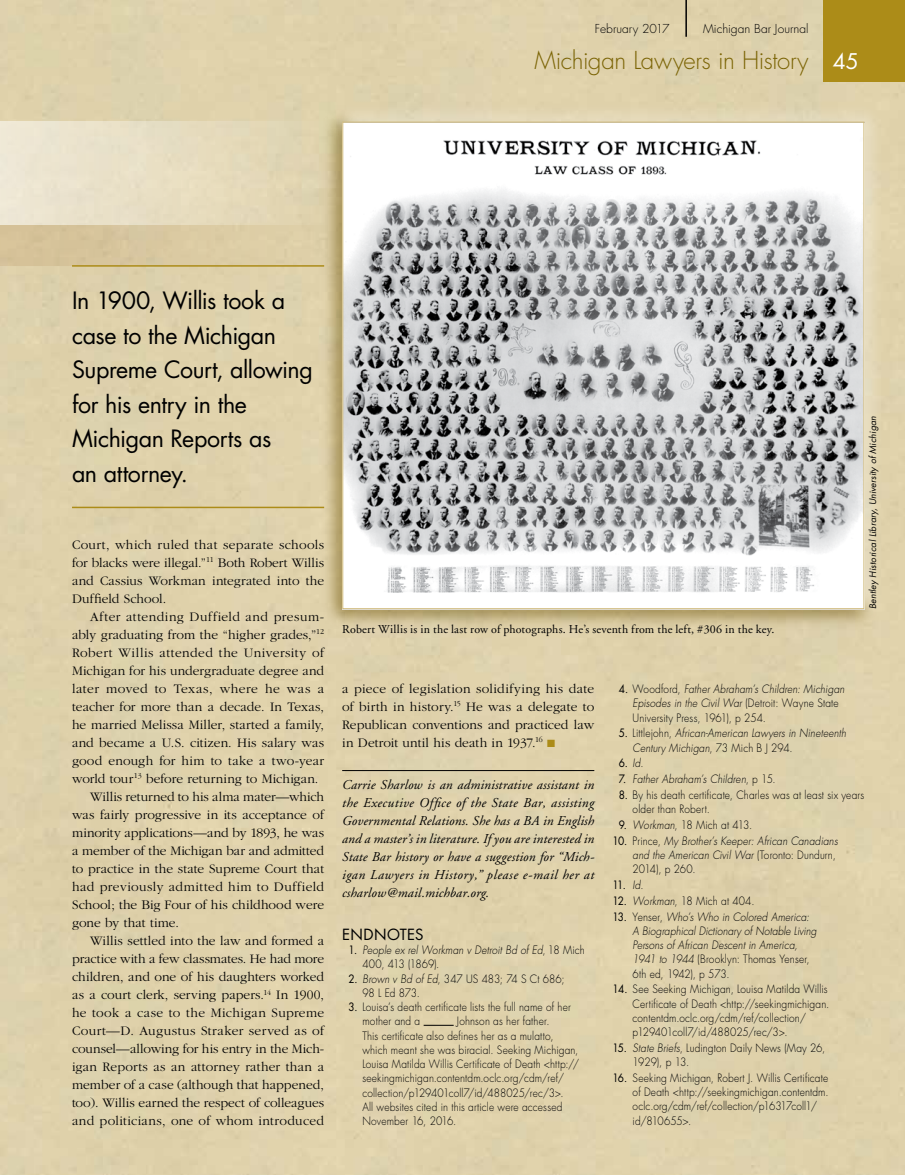
<style>
.page{position:relative;width:905px;height:1175px;background:#fff}
.page>*{position:absolute;margin:0;border:0;box-sizing:border-box;transform-origin:0 0}
.t1{font:300 24px "Futura";letter-spacing:-.02em;color:#7b6405}
.t2{font:23.25px/34.5px "Futura";letter-spacing:-.02em;color:#000}
.t3{font:15px "Futura";letter-spacing:.025em;color:#000}
.t4{font:300 13.5px/18px "Garamond";letter-spacing:.01em;color:#000;text-align:justify}
.t5{font:italic 13.5px/18px "Adobe Garamond";letter-spacing:.035em;color:#000;text-align:justify}
.t6{font:300 13.5px "Garamond";letter-spacing:.035em;color:#000}
.t7{font:300 13.5px "Garamond";letter-spacing:-.01em;color:#000}
.t8{font:300 13.5px "Garamond";letter-spacing:.03em;color:#000}
.t9{font:12px "Adobe Garamond";letter-spacing:.015em;color:#000}
.t10{font:300 12px "Futura";color:#000}
.t11{font:300 11.25px/14.2px "Futura";letter-spacing:.015em;color:#000;scale:.9 1}
.t12{font:italic 300 11.25px/14.2px "Futura";letter-spacing:.015em;color:#000;scale:.9 1}
.t13{font:300 11.25px/14.2px "Futura";letter-spacing:-.01em;color:#000;scale:.9 1}
.t14{font:11.25px "Futura";color:#000;scale:.9 1}
.t15{font:italic 9px "Futura";letter-spacing:.015em;color:#000}
.s1{font-weight:400;font-size:21px;color:#fff}
.s2{color:#ac8c18}
.s3{font-weight:400;font-style:normal}
.s4{font-style:normal}
.s5{font-weight:400}
.s6{font-style:italic}
.s7{font-weight:300;font-style:italic}
.s8{font-weight:300}
</style>
<div class="page">
<div style="left:1px;top:0;width:903px;height:1174px;background:#dfd1ac"></div>
<div style="left:330px;top:100px;width:556px;height:523px;background:#dfd2ac"></div>
<div style="left:319px;top:106px;width:560px;height:526px;background:#7b6405;opacity:.75"></div>
<img style="left:344px;top:124px;width:518px;height:483px">
<img style="left:0;top:0;width:1px;height:1174px">
<div style="left:0;top:225px;width:328px;height:41px;background:#d9c8a1"></div>
<div style="left:0;top:121px;width:328px;height:104px;background:linear-gradient(to right,#efe8d6,#dfd2ad)"></div>
<img style="left:0;top:65px;width:3px;height:347px">
<div style="left:823px;top:0;width:81px;height:82px;background:#ac8c18"></div>
<hr style="left:685px;top:0;width:2px;height:37px;background:#000">
<hr style="left:342px;top:770px;width:252px;height:1px;background:#000">
<hr style="left:423px;top:1024px;width:30px;height:1px;background:#000">
<hr style="left:72px;top:506px;width:252px;height:2px;background:#ac8c18">
<hr style="left:72px;top:265px;width:252px;height:2px;background:#ac8c18">
<p class="t10" style="left:595px;top:21px;width:76px">February 2017</p>
<p class="t10" style="left:703px;top:21px;width:107px">Michigan Bar Journal</p>
<h1 class="t1" style="left:534px;top:45px;width:326px">Michigan Lawyers in History <span class="s1">45</span></h1>
<h2 class="t2" style="left:72px;top:283px;width:242px">In 1900, Willis took a case to the Michigan<br>Supreme Court, allowing for his entry in the<br>Michigan Reports as<br>an attorney.</h2>
<p class="t4" style="left:72px;top:536px;width:254px">Court, which ruled that separate schools for blacks were illegal.”<sup>11</sup> Both Robert Willis and Cassius Workman integrated into the Duffield School.</p>
<p class="t6" style="left:90px;top:609px;width:235px">After attending Duffield and presum-</p>
<p class="t4" style="left:72px;top:626px;width:254px">ably graduating from the “higher grades,”<sup>12</sup></p>
<p class="t6" style="left:72px;top:645px;width:254px">Robert Willis attended the University of</p>
<p class="t4" style="left:72px;top:662px;width:253px">Michigan for his undergraduate degree and</p>
<p class="t8" style="left:72px;top:681px;width:254px">later moved to Texas, where he was a</p>
<p class="t4" style="left:72px;top:698px;width:253px">teacher for more than a decade. In Texas,</p>
<p class="t4" style="left:72px;top:716px;width:253px">he married Melissa Miller, started a family,</p>
<p class="t4" style="left:72px;top:734px;width:254px">and became a U.S. citizen. His salary was</p>
<p class="t4" style="left:72px;top:752px;width:253px">good enough for him to take a two-year</p>
<p class="t4" style="left:72px;top:770px;width:248px">world tour<sup>13</sup> before returning to Michigan.</p>
<p class="t4" style="left:90px;top:788px;width:236px">Willis returned to his alma mater—which</p>
<p class="t4" style="left:72px;top:806px;width:254px">was fairly progressive in its acceptance of</p>
<p class="t7" style="left:72px;top:825px;width:253px">minority applications—and by 1893, he was</p>
<p class="t4" style="left:72px;top:842px;width:254px">a member of the Michigan bar and admitted</p>
<p class="t4" style="left:72px;top:860px;width:253px">to practice in the state Supreme Court that</p>
<p class="t6" style="left:72px;top:879px;width:254px">had previously admitted him to Duffield</p>
<p class="t4" style="left:72px;top:896px;width:254px">School; the Big Four of his childhood were</p>
<p class="t4" style="left:72px;top:914px;width:108px">gone by that time.</p>
<p class="t4" style="left:90px;top:932px;width:235px">Willis settled into the law and formed a</p>
<p class="t7" style="left:72px;top:951px;width:254px">practice with a few classmates. He had more</p>
<p class="t4" style="left:72px;top:968px;width:254px">children, and one of his daughters worked</p>
<p class="t4" style="left:72px;top:986px;width:253px">as a court clerk, serving papers.<sup>14</sup> In 1900,</p>
<p class="t4" style="left:72px;top:1004px;width:253px">he took a case to the Michigan Supreme</p>
<p class="t8" style="left:72px;top:1023px;width:253px">Court—D. Augustus Straker served as of</p>
<p class="t4" style="left:72px;top:1040px;width:254px">counsel—allowing for his entry in the Mich-</p>
<p class="t4" style="left:72px;top:1058px;width:253px">igan Reports as an attorney rather than a</p>
<p class="t4" style="left:72px;top:1076px;width:253px">member of a case (although that happened,</p>
<p class="t4" style="left:72px;top:1094px;width:254px">too). Willis earned the respect of colleagues</p>
<p class="t4" style="left:72px;top:1112px;width:253px">and politicians, one of whom introduced</p>
<p class="t9" style="left:342px;top:623px;width:434px">Robert Willis is in the last row of photographs. He’s seventh from the left, #306 in the key.</p>
<p class="t15" style="left:866px;top:609px;width:195px;rotate:-90deg">Bentley Historical Library, University of Michigan</p>
<p class="t4" style="left:342px;top:680px;width:253px">a piece of legislation solidifying his date of birth in history.<sup>15</sup> He was a delegate to Republican conventions and practiced law in Detroit until his death in 1937.<sup>16</sup> <span class="s2">■</span></p>
<p class="t5" style="left:342px;top:776px;width:254px">Carrie Sharlow is an administrative assistant in the Executive Office of the State Bar, assisting Governmental Relations. She has a BA in English and a master’s in literature. If you are interested in State Bar history or have a suggestion for “Mich&shy;igan Lawyers in History,” please e-mail her at csharlow@mail.michbar.org.</p>
<p class="t3" style="left:342px;top:924px;width:83px">ENDNOTES</p>
<p class="t12" style="left:362px;top:943px;width:248px;text-indent:-14px"><span class="s3">1.</span> People ex rel Workman v Detroit Bd of Ed<span class="s4">, 18 Mich<br>400, 413 (1869).</span></p>
<p class="t13" style="left:362px;top:971px;width:226px;text-indent:-14px"><span class="s5">2.</span> <span class="s6">Brown v Bd of Ed</span>, 347 US 483; 74 S Ct 686;<br>98 L Ed 873.</p>
<p class="t11" style="left:362px;top:1000px;width:233px;text-indent:-14px"><span class="s5">3.</span> Louisa’s death certificate lists the full name of her mother and a</p>
<p class="t11" style="left:362px;top:1014px;width:242px;text-indent:94px">Johnson as her father.<br>This certificate also defines her as a mulatto, which meant she was biracial. Seeking Michigan, Louisa Matilda Willis Certificate of Death &lt;http:// seekingmichigan.contentdm.oclc.org/cdm/ref/ collection/p129401coll7/id/488025/rec/3&gt;.<br>All websites cited in this article were accessed November 16, 2016.</p>
<p class="t11" style="left:632px;top:682px;width:237px;text-indent:-14px"><span class="s5">4.</span> Woodford, <span class="s6">Father Abraham’s Children: Michigan<br>Episodes in the Civil War</span> (Detroit: Wayne State<br>University Press, 1961), p 254.</p>
<p class="t12" style="left:632px;top:726px;width:239px;text-indent:-14px"><span class="s3">5.</span> <span class="s4">Littlejohn,</span> African-American Lawyers in Nineteenth<br>Century Michigan<span class="s4">, 73 Mich B J 294.</span></p>
<p class="t14" style="left:618px;top:755px;width:29px">6. <span class="s7">Id</span><span class="s8">.</span></p>
<p class="t12" style="left:618px;top:772px;width:176px"><span class="s3">7.</span> Father Abraham’s Children<span class="s4">, p 15.</span></p>
<p class="t11" style="left:632px;top:788px;width:259px;text-indent:-14px"><span class="s5">8.</span> By his death certificate, Charles was at least six years older than Robert.</p>
<p class="t11" style="left:618px;top:818px;width:150px"><span class="s5">9.</span> <span class="s6">Workman</span>, 18 Mich at 413.</p>
<p class="t12" style="left:632px;top:833px;width:229px;text-indent:-20px"><span class="s3">10.</span> <span class="s4">Prince,</span> My Brother’s Keeper: African Canadians and the American Civil War <span class="s4">(Toronto: Dundurn,<br>2014), p 260.</span></p>
<p class="t14" style="left:612px;top:877px;width:36px">11. <span class="s7">Id</span><span class="s8">.</span></p>
<p class="t11" style="left:612px;top:893px;width:160px"><span class="s5">12.</span> <span class="s6">Workman</span>, 18 Mich at 404.</p>
<p class="t12" style="left:632px;top:909px;width:206px;text-indent:-20px"><span class="s3">13.</span> <span class="s4">Yenser,</span> Who’s Who in Colored America:<br>A Biographical Dictionary of Notable Living Persons of African Descent in America, 1941 to 1944 <span class="s4">(Brooklyn: Thomas Yenser, 6th ed, 1942), p 573.</span></p>
<p class="t11" style="left:632px;top:982px;width:220px;text-indent:-20px"><span class="s5">14.</span> See Seeking Michigan, Louisa Matilda Willis Certificate of Death &lt;http://seekingmichigan. contentdm.oclc.org/cdm/ref/collection/ p129401coll7/id/488025/rec/3&gt;.</p>
<p class="t11" style="left:632px;top:1040px;width:216px;text-indent:-20px"><span class="s5">15.</span> <span class="s6">State Briefs</span>, Ludington Daily News (May 26,<br>1929), p 13.</p>
<p class="t11" style="left:632px;top:1070px;width:219px;text-indent:-20px"><span class="s5">16.</span> Seeking Michigan, Robert J. Willis Certificate of Death &lt;http://seekingmichigan.contentdm. oclc.org/cdm/ref/collection/p16317coll1/ id/810655&gt;.</p>
</div>
